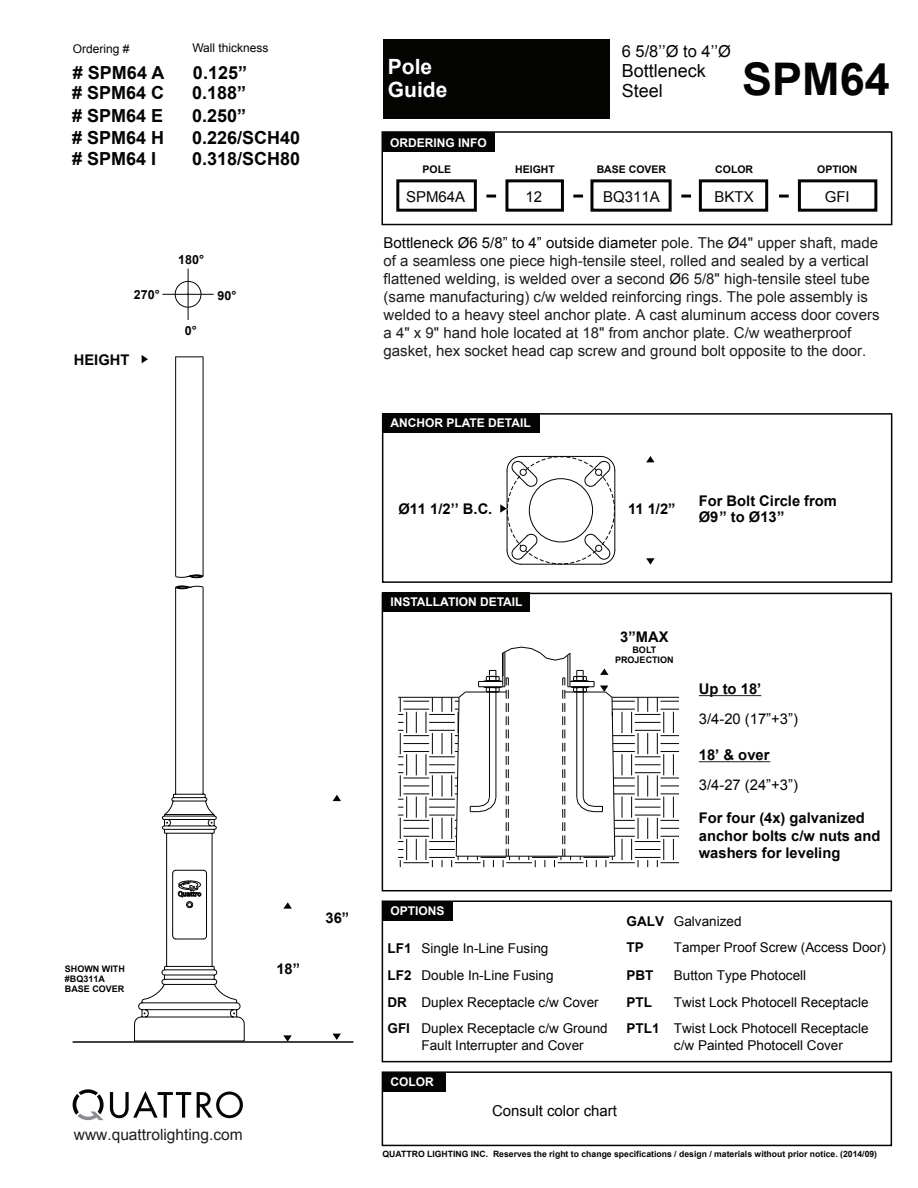
<style>
.page{position:relative;width:918px;height:1188px;background:#fff}
.page>*{position:absolute;margin:0;border:0;box-sizing:border-box;transform-origin:0 0}
.t1{font:700 45px "Arial";color:#040503}
.t2{font:700 21px/23.4px "Arial";color:#fff}
.t3{font:700 18px/21.6px "Arial";color:#040503}
.t4{font:18px/20.1px "Arial";color:#040503}
.t5{font:16.5px "Arial";color:#040503}
.t6{font:15.45px "Arial";color:#1f1d1d}
.t7{font:15px/18px "Arial";color:#1f1d1d}
.t8{font:15px "Arial";color:#040503}
.t9{font:14.85px "Arial";color:#040503}
.t10{font:700 14.85px "Arial";color:#040503}
.t11{font:700 14.7px/17.7px "Arial";color:#040503}
.t12{font:13.5px/27px "Arial";color:#040503}
.t13{font:700 13.5px "Arial";color:#040503}
.t14{font:700 12.45px "Arial";color:#040503}
.t15{font:700 12px "Arial";color:#fff}
.t16{font:12px "Arial";color:#040503}
.t17{font:700 10.5px "Arial";color:#040503}
.t18{font:700 9px/10.1px "Arial";color:#040503}
.t19{font:700 8.7px "Arial";color:#040503}
.s1{color:#040503}
.s2{font-weight:700}
</style>
<div class="page">
<div style="left:383px;top:39px;width:226px;height:79px;background:#040503"></div>
<div style="left:383px;top:132px;width:111px;height:20px;background:#040503"></div>
<div style="left:381px;top:131px;width:511px;height:94px;border:2px solid #040503"></div>
<svg style="left:396px;top:179px;width:482px;height:33px"></svg>
<svg style="left:283px;top:902px;width:9px;height:7px"></svg>
<svg style="left:283px;top:1035px;width:9px;height:6px"></svg>
<svg style="left:142px;top:355px;width:6px;height:8px"></svg>
<hr style="left:73px;top:1041px;width:280px;height:2px;background:#040503">
<svg style="left:134px;top:589px;width:111px;height:453px"></svg>
<svg style="left:175px;top:356px;width:29px;height:233px"></svg>
<div style="left:175px;top:281px;width:26px;height:27px;border:1px solid #040503;border-radius:50%"></div>
<hr style="left:188px;top:269px;width:1px;height:51px;background:#040503">
<hr style="left:162px;top:294px;width:52px;height:1px;background:#040503">
<svg style="left:333px;top:795px;width:8px;height:6px"></svg>
<svg style="left:332px;top:1034px;width:9px;height:6px"></svg>
<hr style="left:206px;top:874px;width:1px;height:62px;background:#040503">
<hr style="left:172px;top:874px;width:1px;height:62px;background:#040503">
<svg style="left:172px;top:870px;width:35px;height:4px"></svg>
<svg style="left:172px;top:935px;width:35px;height:5px"></svg>
<svg style="left:178px;top:880px;width:24px;height:28px"></svg>
<div style="left:382px;top:1071px;width:510px;height:75px;border:2px solid #040503"></div>
<div style="left:382px;top:1072px;width:63px;height:20px;background:#040503"></div>
<div style="left:382px;top:413px;width:510px;height:170px;border:2px solid #040503"></div>
<div style="left:382px;top:900px;width:510px;height:162px;border:2px solid #040503"></div>
<div style="left:382px;top:901px;width:71px;height:20px;background:#040503"></div>
<div style="left:382px;top:414px;width:158px;height:19px;background:#040503"></div>
<div style="left:382px;top:593px;width:148px;height:19px;background:#040503"></div>
<div style="left:382px;top:593px;width:510px;height:298px;border:2px solid #040503"></div>
<svg style="left:646px;top:456px;width:9px;height:6px"></svg>
<svg style="left:646px;top:558px;width:9px;height:7px"></svg>
<hr style="left:615px;top:470px;width:1px;height:80px;background:#040503">
<svg style="left:500px;top:456px;width:115px;height:109px"></svg>
<svg style="left:110px;top:1091px;width:81px;height:27px"></svg>
<svg style="left:197px;top:1092px;width:46px;height:26px"></svg>
<svg style="left:73px;top:1089px;width:31px;height:31px"></svg>
<hr style="left:699px;top:695px;width:62px;height:1px;background:#1f1d1d">
<hr style="left:699px;top:761px;width:71px;height:1px;background:#1f1d1d">
<svg style="left:398px;top:647px;width:281px;height:220px"></svg>
<p class="t16" style="left:73px;top:40px;width:58px">Ordering #</p>
<p class="t16" style="left:192px;top:40px;width:78px">Wall thickness</p>
<p class="t3" style="left:72px;top:63px;width:94px;line-height:20.2px"># SPM64 A # SPM64 C</p>
<p class="t3" style="left:72px;top:105px;width:94px;text-align:justify"># SPM64 E # SPM64 H # SPM64 I</p>
<p class="t3" style="left:192px;top:63px;width:56px;line-height:20.2px">0.125”<br>0.188”</p>
<p class="t3" style="left:192px;top:105px;width:110px">0.250”<br>0.226/SCH40<br>0.318/SCH80</p>
<p class="t14" style="left:134px;top:286px;width:27px">270°</p>
<p class="t11" style="left:74px;top:352px;width:57px">HEIGHT</p>
<p class="t14" style="left:178px;top:252px;width:27px">180°</p>
<p class="t14" style="left:185px;top:322px;width:13px">0°</p>
<p class="t14" style="left:218px;top:287px;width:20px">90°</p>
<p class="t18" style="left:65px;top:964px;width:61px">SHOWN WITH #BQ311A<br>BASE COVER</p>
<p class="t11" style="left:276px;top:960px;width:25px">18”</p>
<p class="t11" style="left:326px;top:909px;width:25px">36”</p>
<p class="t6" style="left:74px;top:1125px;width:171px">www.quattrolighting.com</p>
<h2 class="t2" style="left:388px;top:55px;width:61px">Pole<br>Guide</h2>
<p class="t15" style="left:390px;top:134px;width:98px">ORDERING INFO</p>
<p class="t5" style="left:622px;top:40px;width:111px">6 5/8’’Ø to 4’’Ø</p>
<p class="t4" style="left:622px;top:61px;width:86px">Bottleneck<br>Steel</p>
<h1 class="t1" style="left:742px;top:49px;width:149px">SPM64</h1>
<p class="t17" style="left:423px;top:162px;width:30px">POLE</p>
<p class="t17" style="left:515px;top:162px;width:41px">HEIGHT</p>
<p class="t17" style="left:715px;top:162px;width:39px">COLOR</p>
<p class="t17" style="left:597px;top:162px;width:71px">BASE COVER</p>
<p class="t8" style="left:603px;top:186px;width:58px">BQ311A</p>
<p class="t8" style="left:406px;top:186px;width:61px">SPM64A</p>
<p class="t8" style="left:525px;top:186px;width:18px">12</p>
<p class="t8" style="left:715px;top:186px;width:41px">BKTX</p>
<p class="t17" style="left:817px;top:162px;width:42px">OPTION</p>
<p class="t8" style="left:825px;top:186px;width:27px">GFI</p>
<p class="t7" style="left:384px;top:234px;width:498px"><span class="s1">Bottleneck Ø6 5/8” to 4” outside diameter</span> pole. The <span class="s1">Ø</span>4" upper shaft, made of a seamless one piece high-tensile steel, rolled and sealed by a vertical flattened welding, is welded over a second <span class="s1">Ø</span>6 5/8" high-tensile steel tube (same manufacturing) c/w welded reinforcing rings. The pole assembly is welded to a heavy steel anchor plate. A cast aluminum access door covers a 4" x 9" hand hole located at 18" from anchor plate. C/w weatherproof gasket, hex socket head cap screw and ground bolt opposite to the door.</p>
<p class="t15" style="left:391px;top:415px;width:142px">ANCHOR PLATE DETAIL</p>
<p class="t11" style="left:398px;top:500px;width:96px">Ø11 1/2’’ B.C.</p>
<p class="t11" style="left:628px;top:500px;width:49px">11 1/2”</p>
<p class="t11" style="left:699px;top:493px;width:140px;line-height:16.5px">For Bolt Circle from<br>Ø9” to Ø13”</p>
<p class="t15" style="left:391px;top:594px;width:133px">INSTALLATION DETAIL</p>
<p class="t11" style="left:620px;top:629px;width:50px">3”MAX</p>
<p class="t18" style="left:615px;top:646px;width:60px;text-align:center">BOLT<br>PROJECTION</p>
<p class="t10" style="left:699px;top:679px;width:64px">Up to 18’</p>
<p class="t9" style="left:699px;top:709px;width:101px">3/4-20 (17”+3”)</p>
<p class="t10" style="left:699px;top:745px;width:72px">18’ &amp; over</p>
<p class="t9" style="left:699px;top:775px;width:101px">3/4-27 (24”+3”)</p>
<p class="t11" style="left:699px;top:810px;width:183px">For four (4x) galvanized anchor bolts c/w nuts and washers for leveling</p>
<p class="t15" style="left:391px;top:903px;width:56px">OPTIONS</p>
<p class="t12" style="left:387px;top:935px;width:222px"><span class="s2">LF1</span> Single In-Line Fusing<br><span class="s2">LF2</span> Double In-Line Fusing<br><span class="s2">DR</span> Duplex Receptacle c/w Cover<br><span class="s2">GFI</span> Duplex Receptacle c/w Ground</p>
<p class="t12" style="left:421px;top:1032px;width:164px">Fault Interrupter and Cover</p>
<p class="t12" style="left:626px;top:908px;width:117px;line-height:26px"><span class="s2">GALV</span> Galvanized<br><span class="s2">TP</span></p>
<p class="t12" style="left:674px;top:934px;width:213px">Tamper Proof Screw (Access Door)</p>
<p class="t13" style="left:626px;top:966px;width:29px">PBT</p>
<p class="t12" style="left:674px;top:961px;width:134px">Button Type Photocell</p>
<p class="t12" style="left:626px;top:989px;width:244px;line-height:26.5px"><span class="s2">PTL<br>PTL1</span> Twist Lock Photocell Receptacle</p>
<p class="t12" style="left:674px;top:1032px;width:171px">c/w Painted Photocell Cover</p>
<p class="t12" style="left:674px;top:989px;width:196px">Twist Lock Photocell Receptacle</p>
<p class="t15" style="left:391px;top:1074px;width:45px">COLOR</p>
<p class="t8" style="left:492px;top:1101px;width:127px">Consult color chart</p>
<p class="t19" style="left:383px;top:1148px;width:496px">QUATTRO LIGHTING INC. Reserves the right to change specifications / design / materials without prior notice. (2014/09)</p>
</div>
